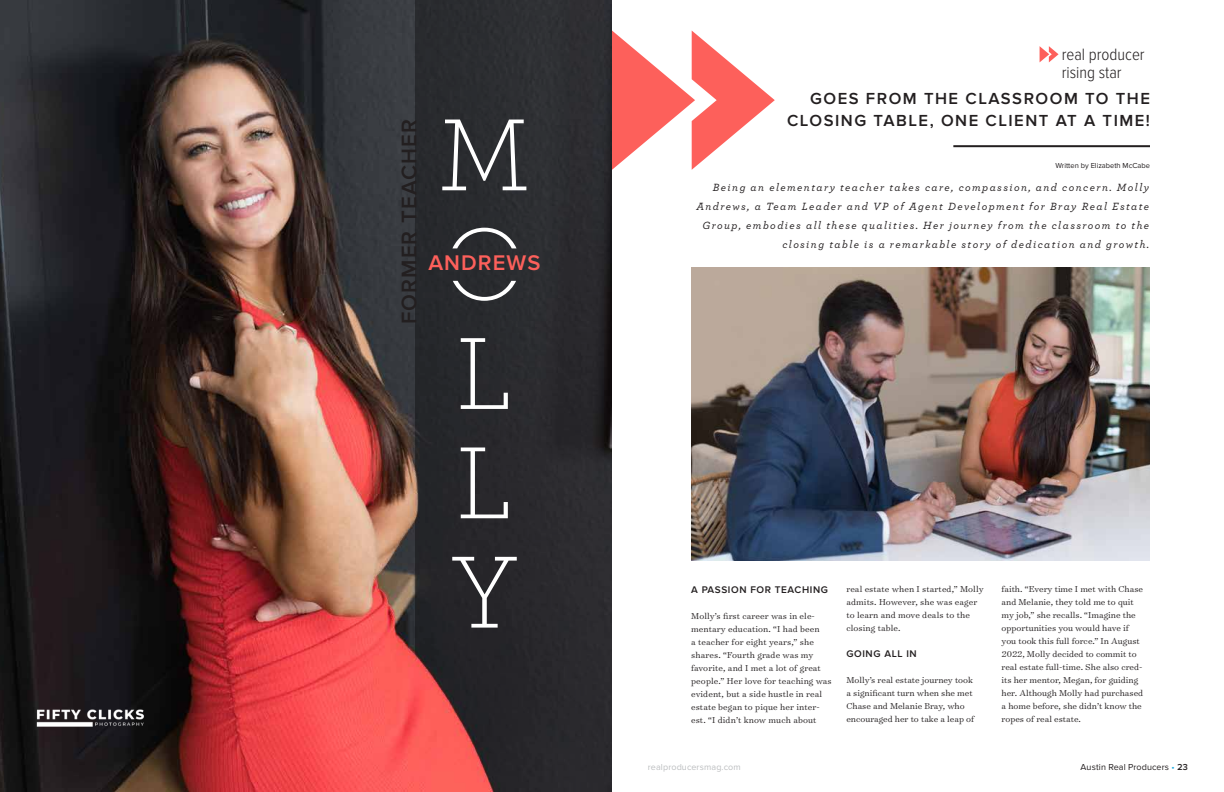
<style>
.page{position:relative;width:1224px;height:792px;background:#fff}
.page>*{position:absolute;margin:0;border:0;box-sizing:border-box;transform-origin:0 0}
.t1{font:600 22px "Proxima Nova";letter-spacing:.05em;color:#231f20}
.t2{font:600 22px "Proxima Nova";letter-spacing:.05em;color:#fd605b}
.t3{font:300 17px/18px "Proxima Nova Cond";color:#231f20}
.t4{font:600 16.6px/22.7px "Proxima Nova";letter-spacing:.09em;color:#231f20;text-align:right}
.t5{font:italic 500 11px/19px "Archer Pro";letter-spacing:.13em;color:#231f20;text-align:right}
.t6{font:600 10px "Proxima Nova";letter-spacing:.06em;color:#231f20}
.t7{font:300 9.8px/13px "Surveyor Text";color:#231f20}
.t8{font:9px "Proxima Nova";letter-spacing:.01em;color:#231f20}
.t9{font:9px "Proxima Nova";letter-spacing:.01em;color:#bcbec0}
.t10{font:7.5px "Proxima Nova";color:#231f20}
.s1{color:#19a8e0}
.s2{font-weight:600}
</style>
<div class="page">
<img style="left:691px;top:268px;width:459px;height:293px">
<img style="left:0;top:0;width:415px;height:792px">
<div style="left:415px;top:0;width:197px;height:792px;background:#2a2c2f"></div>
<img style="left:36px;top:697px;width:109px;height:49px">
<svg style="left:461px;top:338px;width:47px;height:62px"></svg>
<svg style="left:452px;top:228px;width:65px;height:73px"></svg>
<svg style="left:442px;top:120px;width:84px;height:70px"></svg>
<img style="left:348px;top:400px;width:264px;height:392px">
<svg style="left:612px;top:31px;width:163px;height:139px"></svg>
<hr style="left:953px;top:145px;width:197px;height:2px;background:#231f20">
<svg style="left:1040px;top:46px;width:19px;height:16px"></svg>
<h1 class="t1" style="left:396px;top:324px;width:206px;rotate:-90deg">FORMER TEACHER</h1>
<h1 class="t2" style="left:428px;top:250px;width:114px">ANDREWS</h1>
<h2 class="t3" style="left:1062px;top:46px;width:84px">real producer rising star</h2>
<h3 class="t4" style="left:787px;top:87px;width:364px">GOES FROM THE CLASSROOM TO THE<br>CLOSING TABLE, ONE CLIENT AT A TIME!</h3>
<p class="t10" style="left:1056px;top:161px;width:96px">Written by Elizabeth McCabe</p>
<p class="t5" style="left:696px;top:177px;width:454px">Being an elementary teacher takes care, compassion, and concern. Molly Andrews, a Team Leader and VP of Agent Development for Bray Real Estate Group, embodies all these qualities. Her journey from the classroom to the closing table is a remarkable story of dedication and growth.</p>
<p class="t6" style="left:691px;top:583px;width:138px">A PASSION FOR TEACHING</p>
<p class="t7" style="left:691px;top:609px;width:142px">Molly’s first career was in ele&shy;mentary education. “I had been<br>a teacher for eight years,” she shares. “Fourth grade was my favorite, and I met a lot of great people.” Her love for teaching was evident, but a side hustle in real estate began to pique her inter&shy;est. “I didn’t know much about</p>
<p class="t7" style="left:846px;top:583px;width:139px">real estate when I started,” Molly admits. However, she was eager to learn and move deals to the closing table.</p>
<p class="t6" style="left:846px;top:648px;width:72px">GOING ALL IN</p>
<p class="t7" style="left:846px;top:674px;width:129px">Molly’s real estate journey took a significant turn when she met<br>Chase and Melanie Bray, who encouraged her to take a leap of</p>
<p class="t7" style="left:1002px;top:583px;width:143px">faith. “Every time I met with Chase and Melanie, they told me to quit my job,” she recalls. “Imagine the opportunities you would have if you took this full force.” In August<br>2022, Molly decided to commit to real estate full-time. She also cred&shy;its her mentor, Megan, for guiding her. Although Molly had purchased a home before, she didn’t know the ropes of real estate.</p>
<p class="t9" style="left:648px;top:762px;width:94px">realproducersmag.com</p>
<p class="t8" style="left:1081px;top:762px;width:109px">Austin Real Producers <span class="s1">•</span> <span class="s2">23</span></p>
</div>
